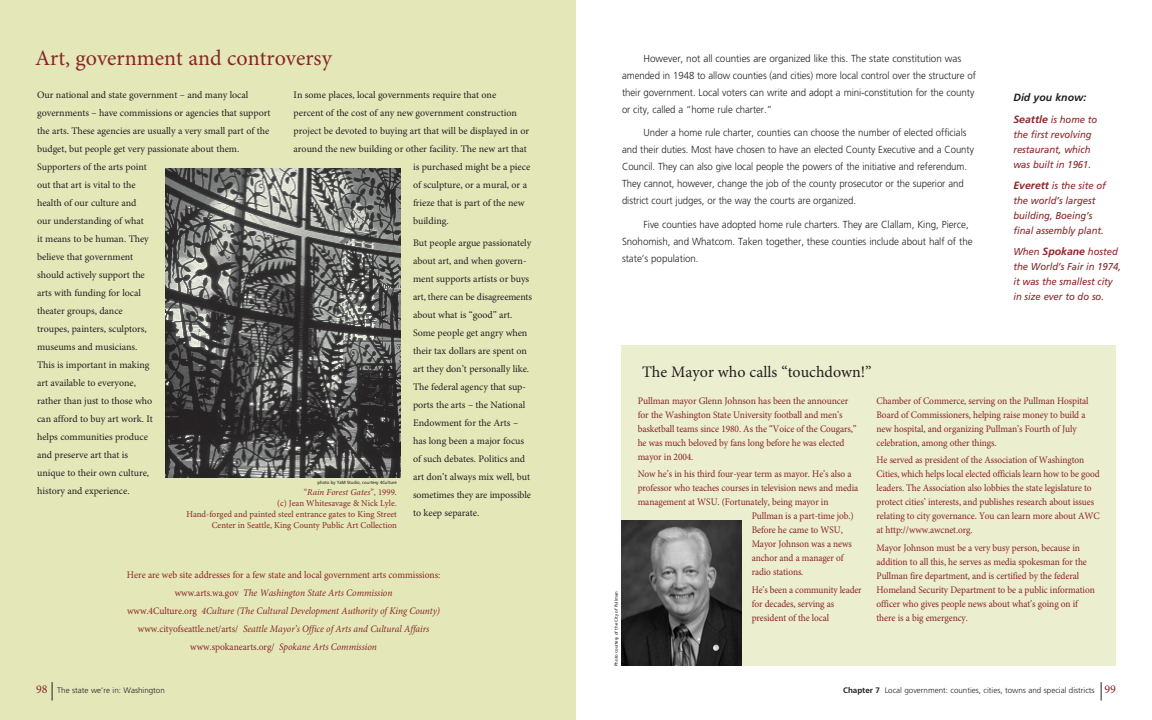
<style>
.page{position:relative;width:1152px;height:720px;background:#fff}
.page>*{position:absolute;margin:0;border:0;box-sizing:border-box;transform-origin:0 0}
.sidebar-sabon_BF_ita{font:22px "Minion Pro";color:#8a2528}
.sidebar_head-minion{font:16px "Minion Pro";color:#231f20}
.sidebar-frut_ital{font:italic 700 10.5px "Frutiger";color:#231f20}
.TEXT-frut{font:300 10.2px/17px "Frutiger";letter-spacing:-.005em;color:#231f20;scale:.94 1}
.TEXT-frut-2{font:300 10.2px/17px "Frutiger";letter-spacing:-.005em;color:#231f20}
.TEXT-frut-3{font:300 10.2px/17px "Frutiger";letter-spacing:-.005em;color:#231f20;scale:.96 1}
.sidebar-blue_minion{font:10px/18px "Minion Pro";letter-spacing:-.005em;color:#231f20}
.sidebar-blue_minion-2{font:10px/14px "Minion Pro";letter-spacing:-.01em;color:#8a2528;scale:.94 1}
.sidebar-blue_minion-3{font:10px/14px "Minion Pro";letter-spacing:-.01em;color:#8a2528;scale:.93 1}
.sidebar-sabon_ital{font:italic 10px "Minion Pro";letter-spacing:-.005em;color:#8a2528;scale:.95 1}
.sidebar-frut_ital-2{font:italic 10px/15px "Frutiger";letter-spacing:-.005em;color:#8a2528;scale:.95 1}
.sidebar-blue_minion-4{font:10px/14px "Minion Pro";letter-spacing:-.01em;color:#8a2528;scale:.96 1}
.sidebar-sabon_ital-2{font:10px "Minion Pro";letter-spacing:-.005em;color:#8a2528;scale:.95 1}
.t1{font:9px/11px "Minion Pro";color:#8a2528;text-align:right}
.t2{font:300 8px "Frutiger";color:#231f20}
.photo_credits{font:4.5px "Frutiger";letter-spacing:-.005em;color:#231f20;scale:.95 1}
.s1{font-weight:700;font-size:10.5px}
.s2{font-style:italic}
.s3{font-style:normal}
.s4{font-family:"Minion Pro";font-weight:400;font-size:12px;color:#8a2528}
.s5{font-weight:700}
</style>
<div class="page">
<div style="left:0;top:0;width:576px;height:720px;background:#e4e8b9"></div>
<div style="left:621px;top:346px;width:494px;height:320px;background:#ebeecf"></div>
<img style="left:621px;top:521px;width:121px;height:145px">
<img style="left:166px;top:169px;width:234px;height:309px">
<svg style="left:1101px;top:682px;width:1px;height:18px"></svg>
<svg style="left:52px;top:682px;width:1px;height:18px"></svg>
<p class="sidebar-sabon_BF_ita" style="left:35px;top:45px;width:298px">Art, government and controversy</p>
<p class="TEXT-frut-2" style="left:622px;top:50px;width:355px;text-indent:22px">However, not all counties are organized like this. The state constitution was amended in 1948 to allow counties (and cities) more local control over the structure of their government. Local voters can write and adopt a mini-constitution for the county or city, called a “home rule charter.”</p>
<p class="TEXT-frut" style="left:622px;top:124px;width:376px;text-indent:22px">Under a home rule charter, counties can choose the number of elected officials and their duties. Most have chosen to have an elected County Executive and a County Council. They can also give local people the powers of the initiative and referendum.<br>They cannot, however, change the job of the county prosecutor or the superior and district court judges, or the way the courts are organized.</p>
<p class="TEXT-frut-3" style="left:622px;top:216px;width:367px;text-indent:22px">Five counties have adopted home rule charters. They are Clallam, King, Pierce,<br>Snohomish, and Whatcom. Taken together, these counties include about half of the state’s population.</p>
<p class="sidebar-blue_minion" style="left:37px;top:86px;width:235px">Our national and state government – and many local governments – have commissions or agencies that support the arts. These agencies are usually a very small part of the budget, but people get very passionate about them.<br>Supporters of the arts point<br>out that art is vital to the<br>health of our culture and<br>our understanding of what<br>it means to be human. They<br>believe that government<br>should actively support the<br>arts with funding for local<br>theater groups, dance<br>troupes, painters, sculptors,<br>museums and musicians.<br>This is important in making<br>art available to everyone,<br>rather than just to those who<br>can afford to buy art work. It<br>helps communities produce<br>and preserve art that is<br>unique to their own culture,<br>history and experience.</p>
<p class="sidebar-blue_minion" style="left:294px;top:86px;width:204px">In some places, local governments require that one</p>
<p class="sidebar-frut_ital" style="left:1013px;top:91px;width:74px">Did you know:</p>
<p class="sidebar-frut_ital-2" style="left:1013px;top:112px;width:90px"><span class="s1">Seattle</span> is home to the first revolving restaurant, which was built in 1961.</p>
<p class="sidebar-frut_ital-2" style="left:1013px;top:178px;width:99px"><span class="s1">Everett</span> is the site of the world’s largest building, Boeing’s final assembly plant.</p>
<p class="sidebar-frut_ital-2" style="left:1013px;top:244px;width:115px">When <span class="s1">Spokane</span> hosted the World’s Fair in 1974, it was the smallest city in size ever to do so.</p>
<p class="sidebar-blue_minion" style="left:294px;top:104px;width:225px">percent of the cost of any new government construction</p>
<p class="sidebar-blue_minion" style="left:294px;top:122px;width:237px">project be devoted to buying art that will be displayed in or</p>
<p class="sidebar-blue_minion" style="left:294px;top:140px;width:235px">around the new building or other facility. The new art that</p>
<p class="sidebar-blue_minion" style="left:413px;top:158px;width:119px">is purchased might be a piece</p>
<p class="sidebar-blue_minion" style="left:413px;top:176px;width:115px">of sculpture, or a mural, or a</p>
<p class="sidebar-blue_minion" style="left:413px;top:194px;width:113px">frieze that is part of the new</p>
<p class="sidebar-blue_minion" style="left:413px;top:212px;width:37px">building.</p>
<p class="sidebar-blue_minion" style="left:413px;top:234px;width:121px">But people argue passionately about art, and when govern&shy;ment supports artists or buys art, there can be disagreements about what is “good” art.<br>Some people get angry when their tax dollars are spent on art they don’t personally like.<br>The federal agency that sup&shy;ports the arts – the National<br>Endowment for the Arts – has long been a major focus of such debates. Politics and art don’t always mix well, but sometimes they are impossible to keep separate.</p>
<p class="sidebar_head-minion" style="left:642px;top:363px;width:231px">The Mayor who calls “touchdown!”</p>
<p class="sidebar-blue_minion-2" style="left:877px;top:394px;width:227px">Chamber of Commerce, serving on the Pullman Hospital Board of Commissioners, helping raise money to build a new hospital, and organizing Pullman’s Fourth of July celebration, among other things.</p>
<p class="sidebar-blue_minion-3" style="left:877px;top:454px;width:242px">He served as president of the Association of Washington Cities, which helps local elected officials learn how to be good leaders. The Association also lobbies the state legislature to protect cities’ interests, and publishes research about issues relating to city governance. You can learn more about AWC at http://www.awcnet.org.</p>
<p class="sidebar-blue_minion-2" style="left:877px;top:541px;width:234px">Mayor Johnson must be a very busy person, because in addition to all this, he serves as media spokesman for the Pullman fire department, and is certified by the federal Homeland Security Department to be a public information officer who gives people news about what’s going on if there is a big emergency.</p>
<p class="sidebar-blue_minion-4" style="left:638px;top:394px;width:230px">Pullman mayor Glenn Johnson has been the announcer for the Washington State University football and men’s basketball teams since 1980. As the “Voice of the Cougars,” he was much beloved by fans long before he was elected mayor in 2004.</p>
<p class="sidebar-blue_minion-2" style="left:638px;top:468px;width:229px">Now he’s in his third four-year term as mayor. He’s also a</p>
<p class="sidebar-blue_minion-2" style="left:638px;top:482px;width:236px">professor who teaches courses in television news and media</p>
<p class="sidebar-blue_minion-2" style="left:638px;top:496px;width:205px">management at WSU. (Fortunately, being mayor in</p>
<p class="sidebar-blue_minion-2" style="left:752px;top:510px;width:110px">Pullman is a part-time job.)</p>
<p class="sidebar-blue_minion-2" style="left:752px;top:524px;width:98px">Before he came to WSU,</p>
<p class="sidebar-blue_minion-2" style="left:752px;top:538px;width:108px">Mayor Johnson was a news</p>
<p class="sidebar-blue_minion-3" style="left:752px;top:552px;width:100px">anchor and a manager of</p>
<p class="sidebar-blue_minion-3" style="left:752px;top:566px;width:57px">radio stations.</p>
<p class="sidebar-blue_minion-3" style="left:752px;top:583px;width:120px">He’s been a community leader for decades, serving as president of the local</p>
<p class="photo_credits" style="left:318px;top:480px;width:85px">photo by YaM Studio, courtesy 4Culture</p>
<p class="t1" style="left:186px;top:487px;width:212px">“<span class="s2">Rain Forest Gates</span>”, 1999.<br>(c) Jean Whitesavage &amp; Nick Lyle.<br>Hand-forged and painted steel entrance gates to King Street Center in Seattle, King County Public Art Collection</p>
<p class="sidebar-sabon_ital-2" style="left:127px;top:569px;width:331px">Here are web site addresses for a few state and local government arts commissions:</p>
<p class="sidebar-sabon_ital" style="left:175px;top:586px;width:231px"><span class="s3">www.arts.wa.gov</span> The Washington State Arts Commission</p>
<p class="sidebar-sabon_ital" style="left:127px;top:604px;width:331px"><span class="s3">www.4Culture.org</span> 4Culture (The Cultural Development Authority of King County)</p>
<p class="sidebar-sabon_ital" style="left:138px;top:622px;width:308px"><span class="s3">www.cityofseattle.net/arts/</span> Seattle Mayor’s Office of Arts and Cultural Affairs</p>
<p class="sidebar-sabon_ital" style="left:190px;top:640px;width:198px"><span class="s3">www.spokanearts.org/</span> Spokane Arts Commission</p>
<p class="t2" style="left:36px;top:686px;width:130px"><span class="s4">98</span> The state we’re in: Washington</p>
<p class="t2" style="left:843px;top:685px;width:274px"><span class="s5">Chapter 7</span> Local government: counties, cities, towns and special districts <span class="s4">99</span></p>
<p class="photo_credits" style="left:614px;top:666px;width:80px;rotate:-90deg">Photo courtesy of the City of Pullman</p>
</div>
